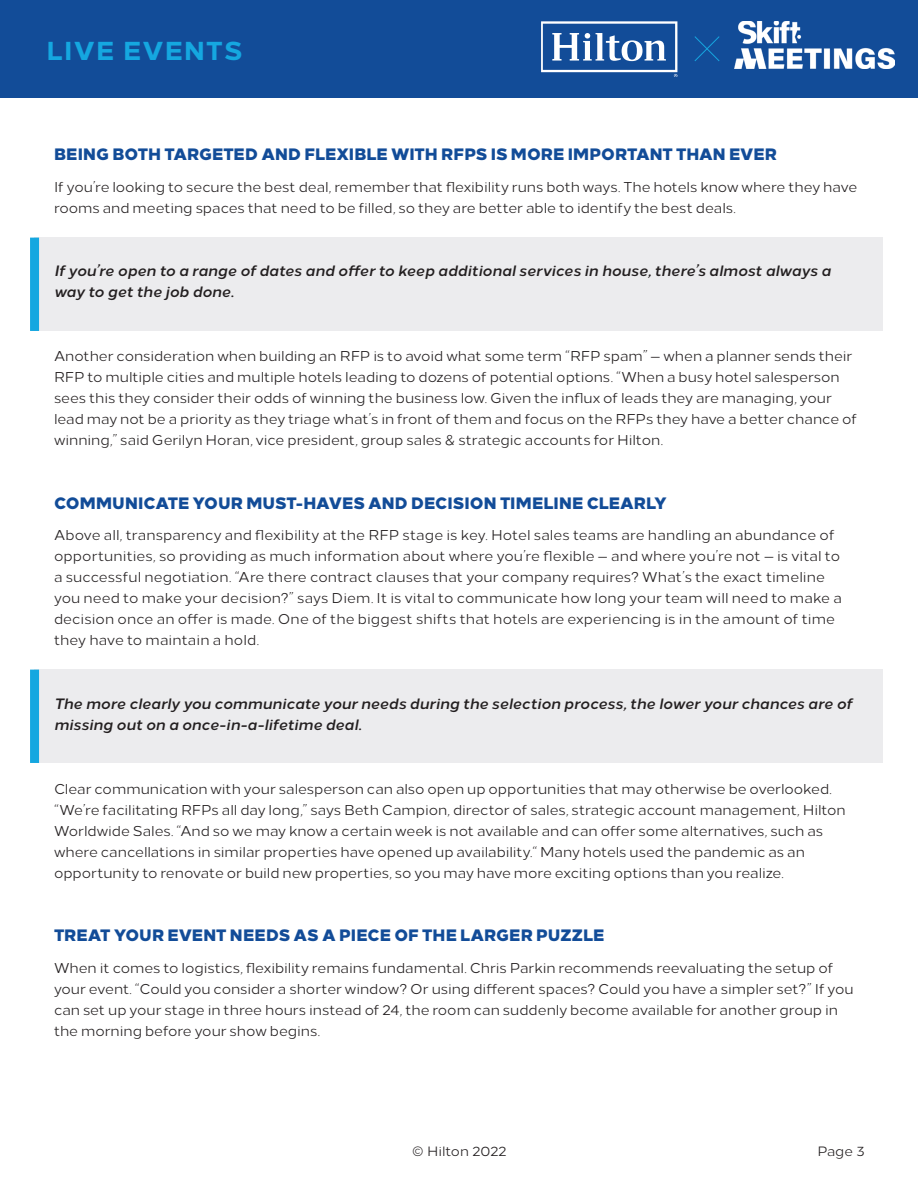
<style>
.page{position:relative;width:918px;height:1188px;background:#fff}
.page>*{position:absolute;margin:0;border:0;box-sizing:border-box;transform-origin:0 0}
.t1{font:800 25.95px "Loew Two Zero";letter-spacing:.05em;color:#15a7e0}
.t2{font:800 16.5px "Loew Two Zero";color:#124c98}
.t3{font:italic 700 15px/21px "Loew Two Zero";color:#231f20}
.t4{font:14.25px/21px "Loew Two Zero";letter-spacing:-.005em;color:#231f20}
.t5{font:13.5px "Loew Two Zero";color:#231f20}
</style>
<div class="page">
<div style="left:35px;top:670px;width:848px;height:93px;background:#ececee"></div>
<div style="left:30px;top:670px;width:9px;height:93px;background:#15a7e0"></div>
<div style="left:35px;top:238px;width:848px;height:93px;background:#ececee"></div>
<div style="left:30px;top:238px;width:9px;height:93px;background:#15a7e0"></div>
<div style="left:0;top:0;width:918px;height:98px;background:#124c98"></div>
<svg style="left:541px;top:21px;width:136px;height:55px"></svg>
<img style="left:735px;top:21px;width:159px;height:47px">
<svg style="left:694px;top:36px;width:26px;height:25px"></svg>
<h1 class="t1" style="left:46px;top:29px;width:198px">LIVE EVENTS</h1>
<p class="t2" style="left:54px;top:140px;width:725px">BEING BOTH TARGETED AND FLEXIBLE WITH RFPS IS MORE IMPORTANT THAN EVER</p>
<p class="t4" style="left:54px;top:175px;width:805px">If you’re looking to secure the best deal, remember that flexibility runs both ways. The hotels know where they have rooms and meeting spaces that need to be filled, so they are better able to identify the best deals.</p>
<p class="t3" style="left:54px;top:259px;width:778px">If you’re open to a range of dates and offer to keep additional services in house, there’s almost always a way to get the job done.</p>
<p class="t4" style="left:54px;top:344px;width:804px">Another consideration when building an RFP is to avoid what some term “RFP spam” — when a planner sends their RFP to multiple cities and multiple hotels leading to dozens of potential options. “When a busy hotel salesperson sees this they consider their odds of winning the business low. Given the influx of leads they are managing, your lead may not be a priority as they triage what’s in front of them and focus on the RFPs they have a better chance of winning,” said Gerilyn Horan, vice president, group sales &amp; strategic accounts for Hilton.</p>
<p class="t2" style="left:54px;top:489px;width:615px">COMMUNICATE YOUR MUST-HAVES AND DECISION TIMELINE CLEARLY</p>
<p class="t4" style="left:54px;top:523px;width:789px">Above all, transparency and flexibility at the RFP stage is key. Hotel sales teams are handling an abundance of opportunities, so providing as much information about where you’re flexible — and where you’re not — is vital to a successful negotiation. “Are there contract clauses that your company requires? What’s the exact timeline you need to make your decision?” says Diem. It is vital to communicate how long your team will need to make a decision once an offer is made. One of the biggest shifts that hotels are experiencing is in the amount of time they have to maintain a hold.</p>
<p class="t3" style="left:54px;top:692px;width:800px">The more clearly you communicate your needs during the selection process, the lower your chances are of missing out on a once-in-a-lifetime deal.</p>
<p class="t4" style="left:54px;top:777px;width:793px">Clear communication with your salesperson can also open up opportunities that may otherwise be overlooked. “We’re facilitating RFPs all day long,” says Beth Campion, director of sales, strategic account management, Hilton Worldwide Sales. “And so we may know a certain week is not available and can offer some alternatives, such as where cancellations in similar properties have opened up availability.“ Many hotels used the pandemic as an opportunity to renovate or build new properties, so you may have more exciting options than you realize.</p>
<p class="t2" style="left:54px;top:921px;width:552px">TREAT YOUR EVENT NEEDS AS A PIECE OF THE LARGER PUZZLE</p>
<p class="t4" style="left:54px;top:956px;width:801px">When it comes to logistics, flexibility remains fundamental. Chris Parkin recommends reevaluating the setup of your event. “Could you consider a shorter window? Or using different spaces? Could you have a simpler set?” If you can set up your stage in three hours instead of 24, the room can suddenly become available for another group in the morning before your show begins.</p>
<p class="t5" style="left:412px;top:1140px;width:96px">© Hilton 2022</p>
<p class="t5" style="left:817px;top:1140px;width:49px">Page 3</p>
</div>
